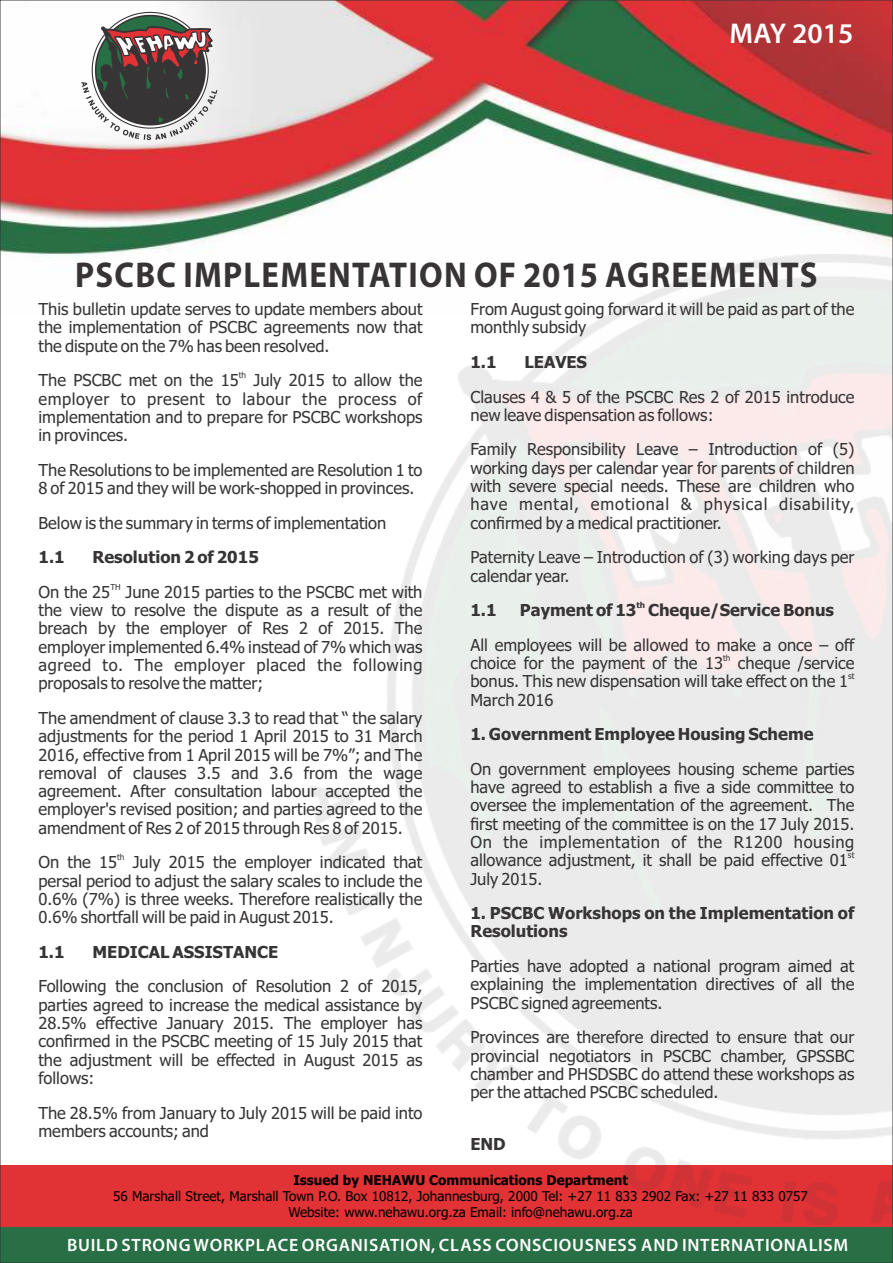
<style>
.page{position:relative;width:893px;height:1263px;background:#fff}
.page>*{position:absolute;margin:0;border:0;box-sizing:border-box;transform-origin:0 0}
.t1{font:700 36px "Myriad Pro";letter-spacing:.04em;color:#373435;scale:.91 1}
.t2{font:600 28.65px "Myriad Pro";color:#fefefe}
.t3{font:600 17.85px "Myriad Pro";letter-spacing:.04em;color:#fefefe}
.t4{font:16.5px/18.3px "Tahoma";color:#373435;text-align:justify}
.t5{font:700 16.5px/18.3px "Tahoma";color:#373435}
.t6{font:13.5px/16.2px "Tahoma";color:#000;text-align:center}
.t7{font:700 13.5px "Tahoma";color:#000}
.t8{font:8.25px "Tahoma";color:#373435}
.t9{font:700 8.25px "Tahoma";color:#373435}
</style>
<div class="page">
<img style="left:2px;top:2px;width:889px;height:256px">
<svg style="left:81px;top:12px;width:136px;height:128px"></svg>
<div style="left:0;top:1227px;width:893px;height:36px;background:#286f45"></div>
<div style="left:0;top:1165px;width:893px;height:62px;background:#e13236"></div>
<h2 class="t2" style="left:729px;top:21px;width:126px">MAY 2015</h2>
<h1 class="t1" style="left:75px;top:260px;width:817px">PSCBC IMPLEMENTATION OF 2015 AGREEMENTS</h1>
<p class="t4" style="left:39px;top:301px;width:386px">This bulletin update serves to update members about the implementation of PSCBC agreements now that the dispute on the 7% has been resolved.</p>
<p class="t8" style="left:239px;top:372px;width:9px">th</p>
<p class="t4" style="left:470px;top:301px;width:385px">From August going forward it will be paid as part of the monthly subsidy</p>
<p class="t5" style="left:470px;top:354px;width:28px">1.1</p>
<p class="t5" style="left:524px;top:354px;width:64px">LEAVES</p>
<p class="t4" style="left:470px;top:389px;width:386px">Clauses 4 &amp; 5 of the PSCBC Res 2 of 2015 introduce new leave dispensation as follows:</p>
<p class="t4" style="left:470px;top:442px;width:386px">Family Responsibility Leave – Introduction of (5) working days per calendar year for parents of children with severe special needs. These are children who have mental, emotional &amp; physical disability, confirmed by a medical practitioner.</p>
<p class="t4" style="left:470px;top:549px;width:385px">Paternity Leave – Introduction of (3) working days per calendar year.</p>
<p class="t9" style="left:636px;top:602px;width:10px">th</p>
<p class="t4" style="left:39px;top:373px;width:386px">The PSCBC met on the 15 July 2015 to allow the employer to present to labour the process of implementation and to prepare for PSCBC workshops in provinces.</p>
<p class="t4" style="left:39px;top:462px;width:385px">The Resolutions to be implemented are Resolution 1 to<br>8 of 2015 and they will be work-shopped in provinces.</p>
<p class="t4" style="left:39px;top:515px;width:349px">Below is the summary in terms of implementation</p>
<p class="t5" style="left:39px;top:549px;width:28px">1.1</p>
<p class="t5" style="left:93px;top:549px;width:168px">Resolution 2 of 2015</p>
<p class="t8" style="left:110px;top:583px;width:12px">TH</p>
<p class="t4" style="left:38px;top:584px;width:386px">On the 25 June 2015 parties to the PSCBC met with the view to resolve the dispute as a result of the breach by the employer of Res 2 of 2015. The employer implemented 6.4% instead of 7% which was agreed to. The employer placed the following proposals to resolve the matter;</p>
<p class="t4" style="left:38px;top:710px;width:386px">The amendment of clause 3.3 to read that “ the salary adjustments for the period 1 April 2015 to 31 March 2016, effective from 1 April 2015 will be 7%”; and The removal of clauses 3.5 and 3.6 from the wage agreement. After consultation labour accepted the employer's revised position; and parties agreed to the amendment of Res 2 of 2015 through Res 8 of 2015.</p>
<p class="t8" style="left:117px;top:854px;width:9px">th</p>
<p class="t5" style="left:470px;top:602px;width:28px">1.1</p>
<p class="t5" style="left:520px;top:602px;width:316px">Payment of 13 Cheque/Service Bonus</p>
<p class="t4" style="left:470px;top:637px;width:385px">All employees will be allowed to make a once – off</p>
<p class="t8" style="left:723px;top:654px;width:9px">th</p>
<p class="t4" style="left:470px;top:655px;width:385px">choice for the payment of the 13 cheque /service</p>
<p class="t8" style="left:848px;top:673px;width:8px">st</p>
<p class="t4" style="left:470px;top:673px;width:379px">bonus. This new dispensation will take effect on the 1<br>March 2016</p>
<p class="t5" style="left:470px;top:726px;width:345px">1. Government Employee Housing Scheme</p>
<p class="t4" style="left:470px;top:761px;width:386px">On government employees housing scheme parties have agreed to establish a five a side committee to oversee the implementation of the agreement. The first meeting of the committee is on the 17 July 2015.<br>On the implementation of the R1200 housing</p>
<p class="t8" style="left:848px;top:852px;width:8px">st</p>
<p class="t4" style="left:470px;top:852px;width:379px">allowance adjustment, it shall be paid effective 01<br>July 2015.</p>
<p class="t5" style="left:470px;top:905px;width:385px">1. PSCBC Workshops on the Implementation of<br>Resolutions</p>
<p class="t4" style="left:470px;top:958px;width:385px">Parties have adopted a national program aimed at explaining the implementation directives of all the PSCBC signed agreements.</p>
<p class="t4" style="left:470px;top:1029px;width:385px">Provinces are therefore directed to ensure that our provincial negotiators in PSCBC chamber, GPSSBC chamber and PHSDSBC do attend these workshops as per the attached PSCBC scheduled.</p>
<p class="t5" style="left:470px;top:1136px;width:37px">END</p>
<p class="t4" style="left:38px;top:854px;width:386px">On the 15 July 2015 the employer indicated that persal period to adjust the salary scales to include the 0.6% (7%) is three weeks. Therefore realistically the 0.6% shortfall will be paid in August 2015.</p>
<p class="t5" style="left:38px;top:944px;width:28px">1.1</p>
<p class="t5" style="left:92px;top:944px;width:187px">MEDICAL ASSISTANCE</p>
<p class="t4" style="left:38px;top:979px;width:386px">Following the conclusion of Resolution 2 of 2015, parties agreed to increase the medical assistance by 28.5% effective January 2015. The employer has confirmed in the PSCBC meeting of 15 July 2015 that the adjustment will be effected in August 2015 as follows:</p>
<p class="t4" style="left:38px;top:1105px;width:386px">The 28.5% from January to July 2015 will be paid into members accounts; and</p>
<p class="t7" style="left:293px;top:1174px;width:336px">Issued by NEHAWU Communications Department</p>
<p class="t6" style="left:113px;top:1189px;width:696px">56 Marshall Street, Marshall Town P.O. Box 10812, Johannesburg, 2000 Tel: +27 11 833 2902 Fax: +27 11 833 0757<br>Website: www.nehawu.org.za Email: info@nehawu.org.za</p>
<p class="t3" style="left:67px;top:1238px;width:783px">BUILD STRONG WORKPLACE ORGANISATION, CLASS CONSCIOUSNESS AND INTERNATIONALISM</p>
</div>
